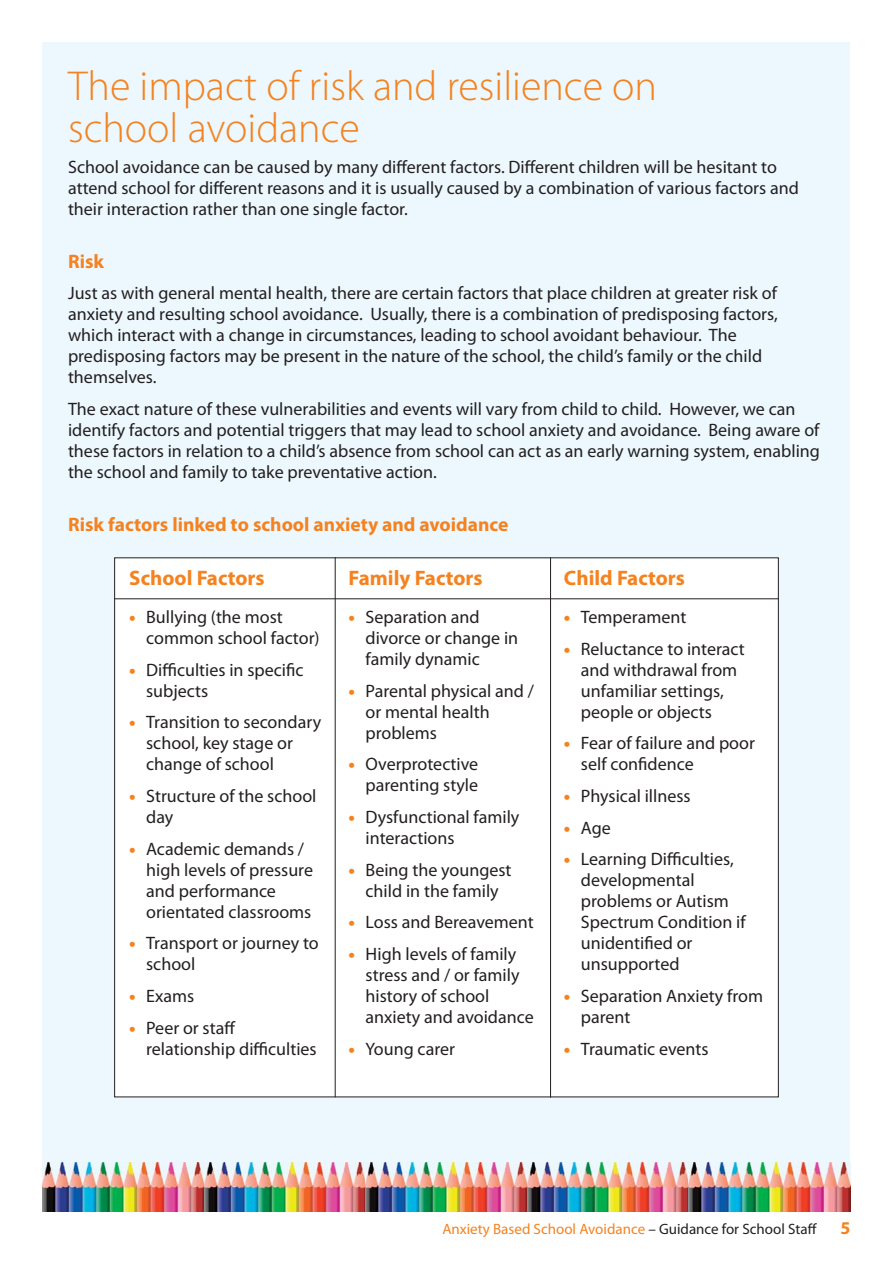
<style>
.page{position:relative;width:893px;height:1263px;background:#fff}
.page>*{position:absolute;margin:0;border:0;box-sizing:border-box;transform-origin:0 0}
.t1{font:300 42px/42px "Myriad Pro";color:#f5821f}
.t2{font:700 21px "Myriad Pro";color:#f5821f}
.t3{font:700 19.5px "Myriad Pro";color:#f5821f}
.t4{font:18px/21px "Myriad Pro";color:#231f20}
.t5{font:700 18px "Myriad Pro";color:#f5821f}
.t6{font:15px "Myriad Pro";color:#f5821f}
.s1{font-weight:900;color:#f5821f}
.s2{color:#231f20}
</style>
<div class="page">
<div style="left:43px;top:43px;width:807px;height:1169px;background:#ecf8fe"></div>
<img style="left:43px;top:1162px;width:807px;height:50px">
<div style="left:115px;top:558px;width:663px;height:538px;background:#fff"></div>
<hr style="left:114px;top:598px;width:665px;height:1px;background:#231f20">
<hr style="left:335px;top:557px;width:1px;height:540px;background:#231f20">
<hr style="left:550px;top:557px;width:1px;height:541px;background:#231f20">
<h1 class="t1" style="left:68px;top:68px;width:591px">The impact of risk and resilience on school avoidance</h1>
<p class="t4" style="left:68px;top:158px;width:732px">School avoidance can be caused by many different factors. Different children will be hesitant to attend school for different reasons and it is usually caused by a combination of various factors and their interaction rather than one single factor.</p>
<p class="t3" style="left:68px;top:254px;width:38px">Risk</p>
<p class="t4" style="left:68px;top:284px;width:711px">Just as with general mental health, there are certain factors that place children at greater risk of anxiety and resulting school avoidance. Usually, there is a combination of predisposing factors, which interact with a change in circumstances, leading to school avoidant behaviour. The predisposing factors may be present in the nature of the school, the child’s family or the child themselves.</p>
<p class="t4" style="left:68px;top:400px;width:753px">The exact nature of these vulnerabilities and events will vary from child to child. However, we can identify factors and potential triggers that may lead to school anxiety and avoidance. Being aware of these factors in relation to a child’s absence from school can act as an early warning system, enabling the school and family to take preventative action.</p>
<p class="t3" style="left:68px;top:517px;width:442px">Risk factors linked to school anxiety and avoidance</p>
<p class="t2" style="left:129px;top:570px;width:137px">School Factors</p>
<p class="t4" style="left:146px;top:608px;width:175px;text-indent:-17px"><span class="s1">•</span> Bullying (the most common school factor)</p>
<p class="t4" style="left:146px;top:661px;width:159px;text-indent:-17px"><span class="s1">•</span> Difficulties in specific subjects</p>
<p class="t4" style="left:146px;top:713px;width:176px;text-indent:-17px"><span class="s1">•</span> Transition to secondary school, key stage or change of school</p>
<p class="t4" style="left:146px;top:787px;width:172px;text-indent:-17px"><span class="s1">•</span> Structure of the school day</p>
<p class="t4" style="left:146px;top:840px;width:168px;text-indent:-17px"><span class="s1">•</span> Academic demands / high levels of pressure and performance orientated classrooms</p>
<p class="t4" style="left:146px;top:934px;width:174px;text-indent:-17px"><span class="s1">•</span> Transport or journey to school</p>
<p class="t4" style="left:129px;top:987px;width:67px"><span class="s1">•</span> Exams</p>
<p class="t4" style="left:146px;top:1018px;width:172px;text-indent:-17px"><span class="s1">•</span> Peer or staff relationship difficulties</p>
<p class="t2" style="left:349px;top:570px;width:136px">Family Factors</p>
<p class="t4" style="left:366px;top:608px;width:154px;text-indent:-17px"><span class="s1">•</span> Separation and divorce or change in family dynamic</p>
<p class="t4" style="left:366px;top:682px;width:170px;text-indent:-17px"><span class="s1">•</span> Parental physical and / or mental health problems</p>
<p class="t4" style="left:349px;top:755px;width:131px;text-align:right"><span class="s1">•</span> Overprotective parenting style</p>
<p class="t4" style="left:366px;top:808px;width:155px;text-indent:-17px"><span class="s1">•</span> Dysfunctional family interactions</p>
<p class="t4" style="left:349px;top:861px;width:164px;text-align:center"><span class="s1">•</span> Being the youngest child in the family</p>
<p class="t4" style="left:349px;top:913px;width:187px"><span class="s1">•</span> Loss and Bereavement</p>
<p class="t4" style="left:366px;top:945px;width:170px;text-indent:-17px"><span class="s1">•</span> High levels of family stress and / or family history of school anxiety and avoidance</p>
<p class="t4" style="left:349px;top:1039px;width:108px"><span class="s1">•</span> Young carer</p>
<p class="t2" style="left:564px;top:570px;width:123px">Child Factors</p>
<p class="t4" style="left:564px;top:608px;width:124px"><span class="s1">•</span> Temperament</p>
<p class="t4" style="left:581px;top:640px;width:165px;text-indent:-17px"><span class="s1">•</span> Reluctance to interact and withdrawal from unfamiliar settings, people or objects</p>
<p class="t4" style="left:581px;top:734px;width:175px;text-indent:-17px"><span class="s1">•</span> Fear of failure and poor self confidence</p>
<p class="t4" style="left:564px;top:787px;width:128px"><span class="s1">•</span> Physical illness</p>
<p class="t4" style="left:564px;top:819px;width:48px"><span class="s1">•</span> Age</p>
<p class="t4" style="left:581px;top:850px;width:166px;text-indent:-17px"><span class="s1">•</span> Learning Difficulties, developmental problems or Autism<br>Spectrum Condition if unidentified or unsupported</p>
<p class="t4" style="left:581px;top:987px;width:184px;text-indent:-17px"><span class="s1">•</span> Separation Anxiety from parent</p>
<p class="t4" style="left:564px;top:1039px;width:146px"><span class="s1">•</span> Traumatic events</p>
<p class="t6" style="left:442px;top:1224px;width:376px">Anxiety Based School Avoidance <span class="s2">– Guidance for School Staff</span></p>
<p class="t5" style="left:840px;top:1221px;width:11px">5</p>
</div>
